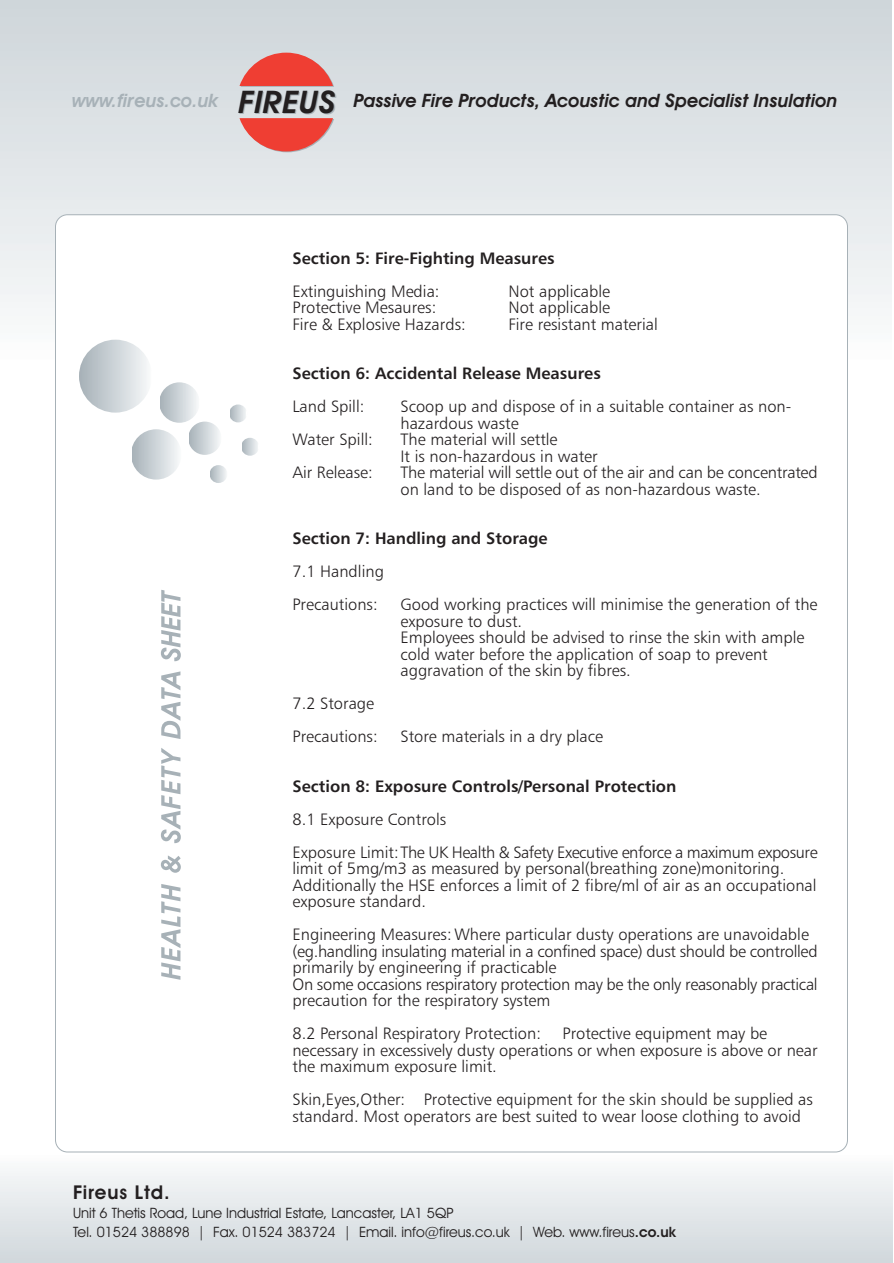
<style>
.page{position:relative;width:894px;height:1263px;background:#fff}
.page>*{position:absolute;margin:0;border:0;box-sizing:border-box;transform-origin:0 0}
.t1{font:600 19.05px "Avant Garde IT Cby BT";letter-spacing:.05em;color:#231f20}
.t2{font:italic 600 18.6px "Avant Garde IT Cby BT";color:#231f20}
.t3{font:16.5px/16.5px "Humanist 777 BT Light B";color:#231f20}
.t4{font:16.5px/33px "Humanist 777 BT Bold B";color:#231f20}
.t5{font:16.5px/33px "Humanist 777 BT Light B";letter-spacing:-.025em;color:#231f20}
.t6{font:14.4px/18.6px "Avant Garde IT Cby BT";color:#231f20}
.s1{color:#a7b1b7}
.s2{font-size:31.2px}
.s3{font-family:"Humanist 777 BT Light B"}
.s4{font-family:"Humanist 777 BT Bold B"}
.s5{font-weight:600}
</style>
<div class="page">
<div style="left:0;top:1154px;width:893px;height:109px;background:linear-gradient(to bottom,#fbfcfc,#d0d7db)"></div>
<svg style="left:55px;top:1143px;width:793px;height:10px"></svg>
<div style="left:0;top:0;width:892px;height:361px;background:linear-gradient(to bottom,#ced5d9,#fbfcfc)"></div>
<div style="left:0;top:360px;width:892px;height:65px;background:#fff"></div>
<svg style="left:240px;top:53px;width:94px;height:99px;background:#e38f8c"></svg>
<div style="left:55px;top:214px;width:793px;height:938px;background:#fff;border:1px solid #a7b1b7;border-radius:12px"></div>
<div style="left:79px;top:340px;width:73px;height:73px;background:linear-gradient(to right,#a6b1b8,#f8fafb);border-radius:50%"></div>
<div style="left:159px;top:382px;width:41px;height:41px;background:linear-gradient(to right,#a6b1b8,#f7fafb);border-radius:50%"></div>
<hr style="left:199px;top:382px;width:1px;height:41px;background:#fff">
<svg style="left:132px;top:429px;width:46px;height:51px"></svg>
<svg style="left:188px;top:422px;width:33px;height:33px"></svg>
<svg style="left:210px;top:465px;width:17px;height:18px"></svg>
<svg style="left:229px;top:405px;width:18px;height:17px"></svg>
<svg style="left:241px;top:438px;width:18px;height:18px"></svg>
<svg style="left:161px;top:884px;width:19px;height:96px"></svg>
<svg style="left:161px;top:855px;width:20px;height:18px"></svg>
<svg style="left:161px;top:748px;width:20px;height:95px"></svg>
<svg style="left:161px;top:671px;width:19px;height:68px"></svg>
<svg style="left:161px;top:590px;width:20px;height:71px"></svg>
<p class="t2" style="left:72px;top:94px;width:767px"><span class="s1">www.fireus.co.uk</span> <span class="s2">FIREUS</span> Passive Fire Products, Acoustic and Specialist Insulation</p>
<p class="t4" style="left:292px;top:242px;width:264px">Section 5: Fire-Fighting Measures<br><span class="s3">Extinguishing Media:</span></p>
<p class="t3" style="left:509px;top:283px;width:103px">Not applicable</p>
<p class="t3" style="left:292px;top:300px;width:145px">Protective Mesaures:</p>
<p class="t3" style="left:509px;top:300px;width:103px">Not applicable</p>
<p class="t3" style="left:292px;top:316px;width:175px">Fire &amp; Explosive Hazards:</p>
<p class="t3" style="left:509px;top:316px;width:151px">Fire resistant material</p>
<p class="t4" style="left:292px;top:358px;width:310px">Section 6: Accidental Release Measures<br><span class="s3">Land Spill:</span></p>
<p class="t3" style="left:401px;top:399px;width:392px">Scoop up and dispose of in a suitable container as non&shy;hazardous waste</p>
<p class="t3" style="left:292px;top:432px;width:82px">Water Spill:</p>
<p class="t3" style="left:401px;top:432px;width:199px">The material will settle<br>It is non-hazardous in water</p>
<p class="t3" style="left:292px;top:465px;width:82px">Air Release:</p>
<p class="t3" style="left:401px;top:465px;width:419px">The material will settle out of the air and can be concentrated on land to be disposed of as non-hazardous waste.</p>
<p class="t4" style="left:292px;top:523px;width:257px">Section 7: Handling and Storage<br><span class="s3">7.1 Handling<br>Precautions:</span></p>
<p class="t3" style="left:400px;top:597px;width:419px">Good working practices will minimise the generation of the exposure to dust.<br>Employees should be advised to rinse the skin with ample cold water before the application of soap to prevent aggravation of the skin by fibres.</p>
<p class="t3" style="left:292px;top:688px;width:87px;line-height:33px">7.2 Storage<br>Precautions:</p>
<p class="t3" style="left:401px;top:729px;width:204px">Store materials in a dry place</p>
<p class="t5" style="left:292px;top:770px;width:527px"><span class="s4">Section 8: Exposure Controls/Personal Protection<br></span>8.1 Exposure Controls<br>Exposure Limit:The UK Health &amp; Safety Executive enforce a maximum exposure</p>
<p class="t3" style="left:292px;top:861px;width:526px">limit of 5mg/m3 as measured by personal(breathing zone)monitoring.<br>Additionally the HSE enforces a limit of 2 fibre/ml of air as an occupational exposure standard.</p>
<p class="t3" style="left:292px;top:927px;width:527px">Engineering Measures: Where particular dusty operations are unavoidable (eg.handling insulating material in a confined space) dust should be controlled primarily by engineering if practicable<br>On some occasions respiratory protection may be the only reasonably practical precaution for the respiratory system</p>
<p class="t3" style="left:292px;top:1026px;width:250px">8.2 Personal Respiratory Protection:</p>
<p class="t3" style="left:292px;top:1026px;width:527px;text-indent:270px">Protective equipment may be necessary in excessively dusty operations or when exposure is above or near the maximum exposure limit.</p>
<p class="t3" style="left:292px;top:1092px;width:522px">Skin,Eyes,Other: Protective equipment for the skin should be supplied as standard. Most operators are best suited to wear loose clothing to avoid</p>
<p class="t1" style="left:73px;top:1185px;width:98px">Fireus Ltd.</p>
<p class="t6" style="left:73px;top:1205px;width:604px">Unit 6 Thetis Road, Lune Industrial Estate, Lancaster, LA1 5QP<br>Tel. 01524 388898 | Fax. 01524 383724 | Email. info@fireus.co.uk | Web. www.fireus<span class="s5">.co.uk</span></p>
</div>
